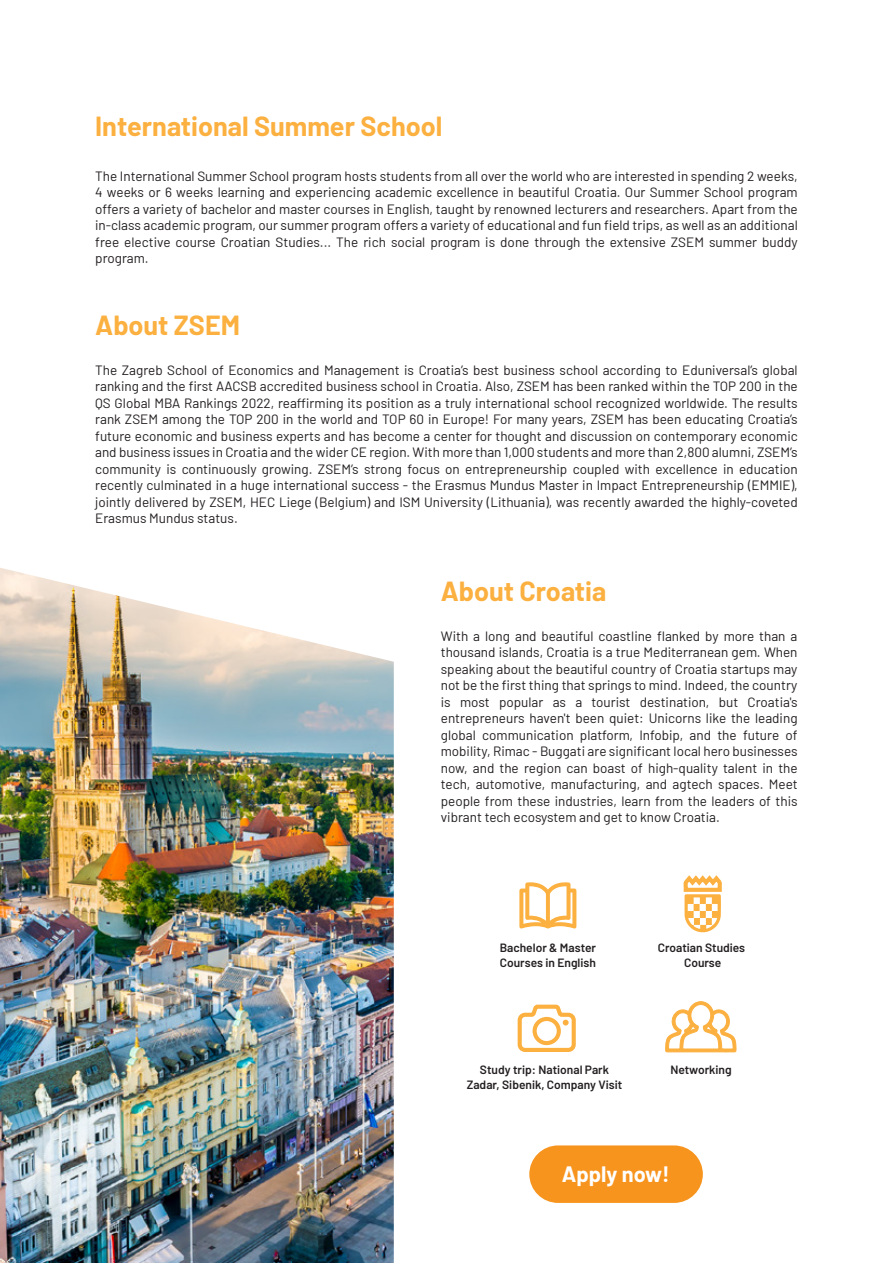
<style>
.page{position:relative;width:893px;height:1263px;background:#fff}
.page>*{position:absolute;margin:0;border:0;box-sizing:border-box;transform-origin:0 0}
.t1{font:700 27px "Barlow";color:#fbb040}
.t2{font:700 21.75px "Barlow";color:#fff}
.t3{font:13.5px/16.5px "Barlow";color:#231f20;text-align:justify}
.t4{font:600 12px/14.4px "Barlow";color:#231f20}
</style>
<div class="page">
<img style="left:0;top:568px;width:394px;height:695px">
<svg style="left:519px;top:882px;width:57px;height:46px"></svg>
<svg style="left:683px;top:875px;width:39px;height:58px"></svg>
<svg style="left:517px;top:1004px;width:59px;height:48px"></svg>
<svg style="left:665px;top:1001px;width:72px;height:51px"></svg>
<div style="left:529px;top:1145px;width:174px;height:58px;background:#f7941e;border-radius:29px"></div>
<h1 class="t1" style="left:95px;top:106px;width:349px">International Summer School</h1>
<p class="t3" style="left:95px;top:167px;width:704px">The International Summer School program hosts students from all over the world who are interested in spending 2 weeks, 4 weeks or 6 weeks learning and experiencing academic excellence in beautiful Croatia. Our Summer School program offers a variety of bachelor and master courses in English, taught by renowned lecturers and researchers. Apart from the in-class academic program, our summer program offers a variety of educational and fun field trips, as well as an additional free elective course Croatian Studies... The rich social program is done through the extensive ZSEM summer buddy program.</p>
<h1 class="t1" style="left:95px;top:305px;width:146px">About ZSEM</h1>
<p class="t3" style="left:95px;top:361px;width:704px">The Zagreb School of Economics and Management is Croatia’s best business school according to Eduniversal’s global ranking and the first AACSB accredited business school in Croatia. Also, ZSEM has been ranked within the TOP 200 in the QS Global MBA Rankings 2022, reaffirming its position as a truly international school recognized worldwide. The results rank ZSEM among the TOP 200 in the world and TOP 60 in Europe! For many years, ZSEM has been educating Croatia’s future economic and business experts and has become a center for thought and discussion on contemporary economic and business issues in Croatia and the wider CE region. With more than 1,000 students and more than 2,800 alumni, ZSEM’s community is continuously growing. ZSEM’s strong focus on entrepreneurship coupled with excellence in education recently culminated in a huge international success - the Erasmus Mundus Master in Impact Entrepreneurship (EMMIE), jointly delivered by ZSEM, HEC Liege (Belgium) and ISM University (Lithuania), was recently awarded the highly-coveted Erasmus Mundus status.</p>
<h1 class="t1" style="left:441px;top:571px;width:167px">About Croatia</h1>
<p class="t3" style="left:441px;top:626px;width:358px">With a long and beautiful coastline flanked by more than a thousand islands, Croatia is a true Mediterranean gem. When speaking about the beautiful country of Croatia startups may not be the first thing that springs to mind. Indeed, the country is most popular as a tourist destination, but Croatia's entrepreneurs haven't been quiet: Unicorns like the leading global communication platform, Infobip, and the future of mobility, Rimac - Buggati are significant local hero businesses now, and the region can boast of high-quality talent in the tech, automotive, manufacturing, and agtech spaces. Meet people from these industries, learn from the leaders of this vibrant tech ecosystem and get to know Croatia.</p>
<p class="t4" style="left:500px;top:940px;width:98px">Bachelor &amp; Master<br>Courses in English</p>
<p class="t4" style="left:658px;top:940px;width:89px;text-align:center">Croatian Studies<br>Course</p>
<p class="t4" style="left:480px;top:1062px;width:131px">Study trip: National Park</p>
<p class="t4" style="left:670px;top:1061px;width:63px">Networking</p>
<p class="t4" style="left:467px;top:1076px;width:157px">Zadar, Sibenik, Company Visit</p>
<h2 class="t2" style="left:562px;top:1158px;width:109px">Apply now!</h2>
</div>
